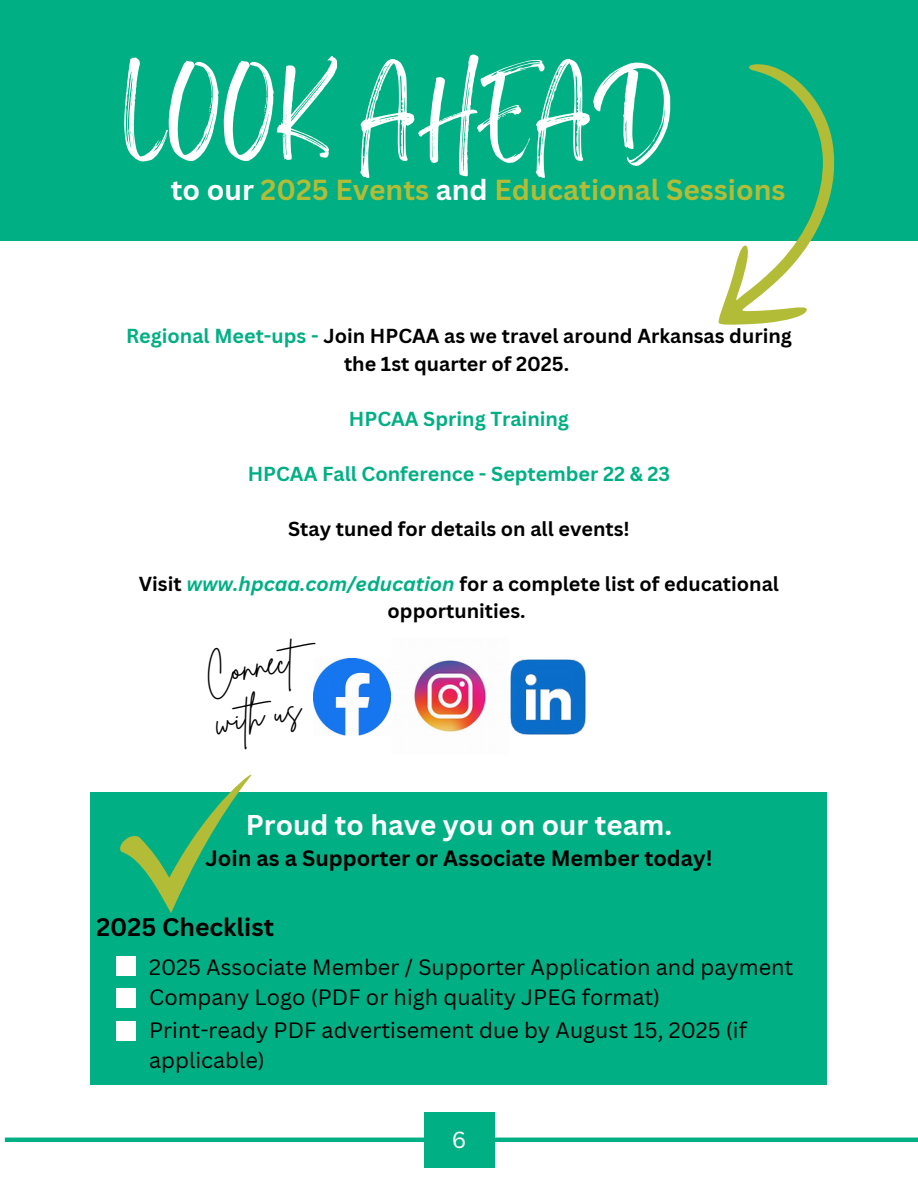
<style>
.page{position:relative;width:918px;height:1188px;background:#fff}
.page>*{position:absolute;margin:0;border:0;box-sizing:border-box;transform-origin:0 0}
.t1{font:67.65px "Brightwall";color:#fff}
.t2{font:35.25px/48.6px "Brittany Signature";color:#000}
.t3{font:700 28.2px "Canva Sans";color:#b2bc37}
.t4{font:700 27.9px "Canva Sans";color:#fff}
.t5{font:700 24.75px "Canva Sans";color:#000}
.t6{font:22.5px "Canva Sans";color:#fff}
.t7{font:21.6px/30.2px "Canva Sans";color:#000}
.t8{font:700 21.6px "Canva Sans";color:#000}
.t9{font:700 19.8px/27.5px "Canva Sans";color:#000;text-align:center}
.t10{font:700 19.8px "Canva Sans";color:#00af84}
.s1{color:#fff}
.s2{color:#00af84}
.s3{font-style:italic;color:#00af84}
</style>
<div class="page">
<hr style="left:5px;top:1138px;width:913px;height:4px;background:#00af84">
<div style="left:424px;top:1112px;width:70px;height:56px;background:#00af84"></div>
<div style="left:0;top:0;width:918px;height:241px;background:#00af84"></div>
<svg style="left:718px;top:64px;width:117px;height:261px"></svg>
<img style="left:414px;top:660px;width:57px;height:72px">
<img style="left:471px;top:659px;width:115px;height:76px">
<img style="left:313px;top:658px;width:78px;height:78px">
<div style="left:91px;top:792px;width:736px;height:293px;background:#00af84"></div>
<div style="left:116px;top:988px;width:20px;height:20px;background:#fff"></div>
<div style="left:116px;top:1021px;width:20px;height:20px;background:#fff"></div>
<div style="left:116px;top:956px;width:20px;height:19px;background:#fff"></div>
<svg style="left:120px;top:774px;width:132px;height:139px"></svg>
<h3 class="t1" style="left:123px;top:94px;width:554px">LOOK AHEAD</h3>
<p class="t3" style="left:171px;top:170px;width:616px"><span class="s1">to our</span> 2025 Events <span class="s1">and</span> Educational Sessions</p>
<h5 class="t9" style="left:126px;top:322px;width:667px"><span class="s2">Regional Meet-ups -</span> Join HPCAA as we travel around Arkansas during the 1st quarter of 2025.</h5>
<h5 class="t10" style="left:349px;top:405px;width:222px">HPCAA Spring Training</h5>
<h5 class="t10" style="left:248px;top:460px;width:424px">HPCAA Fall Conference - September 22 &amp; 23</h5>
<h5 class="t9" style="left:288px;top:514px;width:343px">Stay tuned for details on all events!</h5>
<h5 class="t9" style="left:139px;top:569px;width:642px">Visit <span class="s3">www.hpcaa.com/education</span> for a complete list of educational opportunities.</h5>
<h5 class="t2" style="left:200px;top:652px;width:91px;rotate:-11deg">Connect with us</h5>
<h2 class="t4" style="left:246px;top:805px;width:428px">Proud to have you on our team.</h2>
<h2 class="t8" style="left:205px;top:843px;width:509px">Join as a Supporter or Associate Member today!</h2>
<p class="t5" style="left:97px;top:910px;width:179px">2025 Checklist</p>
<p class="t7" style="left:149px;top:952px;width:646px">2025 Associate Member / Supporter Application and payment</p>
<p class="t7" style="left:149px;top:982px;width:513px">Company Logo (PDF or high quality JPEG format)</p>
<p class="t7" style="left:149px;top:1014px;width:599px">Print-ready PDF advertisement due by August 15, 2025 (if applicable)</p>
<h1 class="t6" style="left:452px;top:1124px;width:16px">6</h1>
</div>
